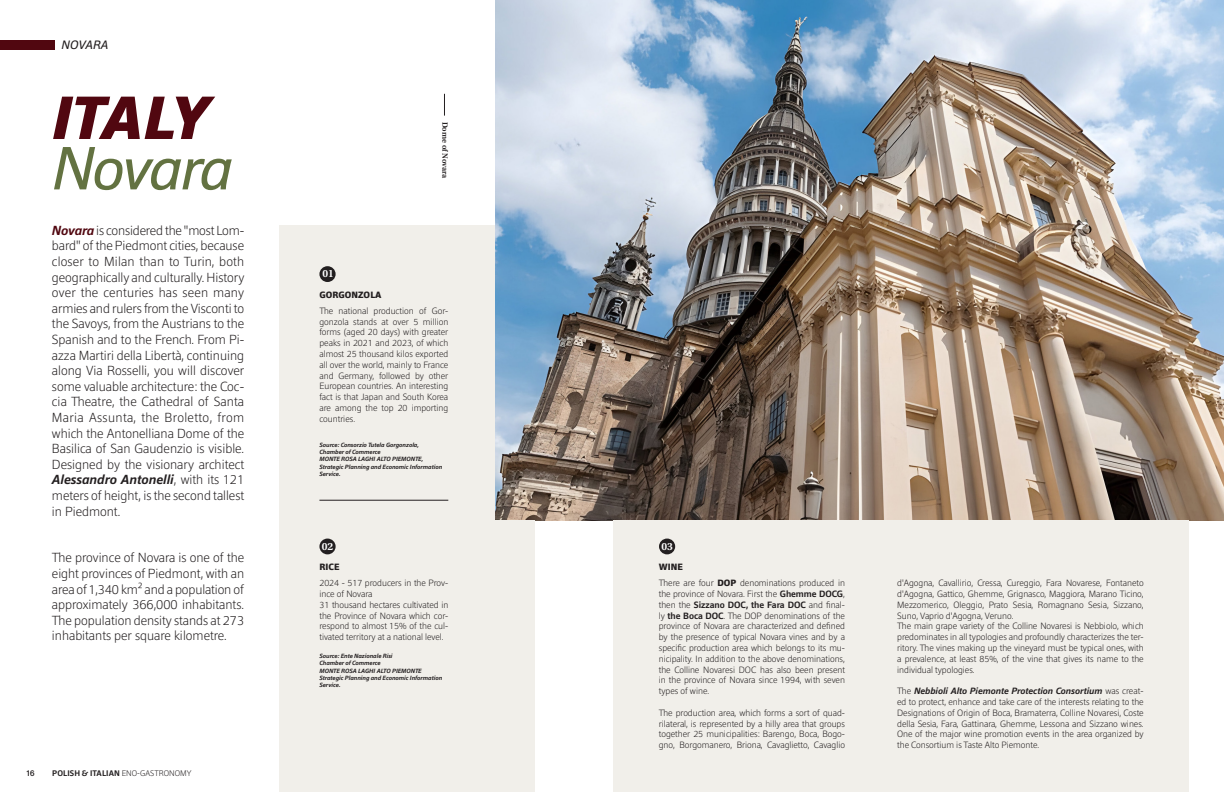
<style>
.page{position:relative;width:1224px;height:792px;background:#fff}
.page>*{position:absolute;margin:0;border:0;box-sizing:border-box;transform-origin:0 0}
.Headline__Left{font:italic 60px "Epoca Pro";letter-spacing:-.035em;color:#637241}
.Headline__Left-2{font:italic 700 60px "Epoca Pro";letter-spacing:-.04em;color:#510710}
.Body__Left_Justify{font:300 13px/15.6px "Epoca Pro";color:#231f20;text-align:justify}
.Body__Left{font:italic 12px "Epoca Pro";letter-spacing:.01em;color:#231f20}
.Subhead__Center{font:600 11px "Utopia Std";color:#fff}
.Body__Left-2{font:300 9px/10.8px "Epoca Pro";color:#231f20;text-align:justify}
.Body__Left-3{font:700 9px "Epoca Pro";letter-spacing:.01em;color:#231f20}
.t1{font:500 8px "Epoca Pro";letter-spacing:.01em;color:#231f20}
.Subhead__Left{font:600 8px "Utopia Std";color:#231f20}
.t2{font:500 8px "Forma DJR Display";color:#231f20}
.Body__Left-4{font:italic 500 6px/7.2px "Epoca Pro";color:#231f20}
.s1{font-weight:500;font-style:italic;color:#510710}
.s2{font-weight:500;font-style:italic}
.s3{font-weight:300}
.s4{font-weight:700}
.s5{font-weight:500}
</style>
<div class="page">
<img style="left:495px;top:0;width:729px;height:520px">
<div style="left:613px;top:520px;width:576px;height:272px;background:#f1efea"></div>
<div style="left:659px;top:539px;width:16px;height:15px;background:#231f20;border-radius:50%"></div>
<svg style="left:444px;top:94px;width:1px;height:22px"></svg>
<div style="left:0;top:40px;width:54px;height:10px;background:#510710"></div>
<div style="left:279px;top:225px;width:216px;height:567px;background:#f1efea"></div>
<div style="left:495px;top:521px;width:40px;height:271px;background:#f1efea"></div>
<div style="left:319px;top:266px;width:17px;height:16px;background:#231f20;border-radius:50%"></div>
<div style="left:319px;top:539px;width:17px;height:15px;background:#231f20;border-radius:50%"></div>
<hr style="left:319px;top:500px;width:129px;height:1px;background:#231f20">
<p class="Body__Left" style="left:61px;top:37px;width:48px">NOVARA</p>
<p class="Headline__Left-2" style="left:52px;top:79px;width:159px">ITALY</p>
<p class="Headline__Left" style="left:52px;top:129px;width:182px">Novara</p>
<p class="Body__Left_Justify" style="left:52px;top:222px;width:194px"><span class="s1">Novara</span> is considered the "most Lom&shy;bard" of the Piedmont cities, because closer to Milan than to Turin, both geographically and culturally. History over the centuries has seen many armies and rulers from the Visconti to the Savoys, from the Austrians to the Spanish and to the French. From Pi&shy;azza Martiri della Libertà, continuing along Via Rosselli, you will discover some valuable architecture: the Coc&shy;cia Theatre, the Cathedral of Santa Maria Assunta, the Broletto, from which the Antonelliana Dome of the Basilica of San Gaudenzio is visible.<br>Designed by the visionary architect <span class="s2">Alessandro Antonelli</span>, with its 121 meters of height, is the second tallest in Piedmont.</p>
<p class="Body__Left_Justify" style="left:52px;top:550px;width:194px">The province of Novara is one of the eight provinces of Piedmont, with an area of 1,340 km² and a population of approximately 366,000 inhabitants.<br>The population density stands at 273 inhabitants per square kilometre.</p>
<p class="t2" style="left:27px;top:768px;width:9px">16</p>
<p class="t1" style="left:52px;top:768px;width:141px">POLISH &amp; ITALIAN <span class="s3">ENO-GASTRONOMY</span></p>
<p class="Subhead__Center" style="left:323px;top:268px;width:13px">01</p>
<p class="Body__Left-3" style="left:319px;top:289px;width:64px">GORGONZOLA</p>
<p class="Subhead__Left" style="left:450px;top:122px;width:58px;rotate:90deg">Dome of Novara</p>
<p class="Body__Left-2" style="left:319px;top:305px;width:130px">The national production of Gor&shy;gonzola stands at over 5 million forms (aged 20 days) with greater peaks in 2021 and 2023, of which almost 25 thousand kilos exported all over the world, mainly to France and Germany, followed by other European countries. An interesting fact is that Japan and South Korea are among the top 20 importing countries.</p>
<p class="Body__Left-4" style="left:319px;top:441px;width:124px">Source: Consorzio Tutela Gorgonzola,<br>Chamber of Commerce<br>MONTE ROSA LAGHI ALTO PIEMONTE,<br>Strategic Planning and Economic Information<br>Service.</p>
<p class="Subhead__Center" style="left:322px;top:540px;width:13px">02</p>
<p class="Body__Left-3" style="left:319px;top:561px;width:22px">RICE</p>
<p class="Body__Left-2" style="left:319px;top:577px;width:130px">2024 - 517 producers in the Prov&shy;ince of Novara</p>
<p class="Body__Left-2" style="left:319px;top:599px;width:130px">31 thousand hectares cultivated in the Province of Novara which cor&shy;respond to almost 15% of the cul&shy;tivated territory at a national level.</p>
<p class="Body__Left-4" style="left:319px;top:652px;width:75px">Source: Ente Nazionale Risi</p>
<p class="Body__Left-4" style="left:319px;top:660px;width:63px">Chamber of Commerce</p>
<p class="Body__Left-4" style="left:319px;top:667px;width:104px">MONTE ROSA LAGHI ALTO PIEMONTE</p>
<p class="Body__Left-4" style="left:319px;top:674px;width:124px">Strategic Planning and Economic Information<br>Service.</p>
<p class="Subhead__Center" style="left:661px;top:540px;width:13px">03</p>
<p class="Body__Left-3" style="left:659px;top:561px;width:26px">WINE</p>
<p class="Body__Left-2" style="left:659px;top:577px;width:188px">There are four <span class="s4">DOP</span> denominations produced in the province of Novara. First the <span class="s5">Ghemme DOCG</span>, then the <span class="s5">Sizzano DOC, the Fara DOC</span> and final&shy;ly <span class="s5">the Boca DOC</span>. The DOP denominations of the province of Novara are characterized and defined by the presence of typical Novara vines and by a specific production area which belongs to its mu&shy;nicipality. In addition to the above denominations, the Colline Novaresi DOC has also been present in the province of Novara since 1994, with seven types of wine.</p>
<p class="Body__Left-2" style="left:659px;top:707px;width:188px">The production area, which forms a sort of quad&shy;rilateral, is represented by a hilly area that groups together 25 municipalities: Barengo, Boca, Bogo&shy;gno, Borgomanero, Briona, Cavaglietto, Cavaglio</p>
<p class="Body__Left-2" style="left:897px;top:577px;width:248px">d'Agogna, Cavallirio, Cressa, Cureggio, Fara Novarese, Fontaneto d'Agogna, Gattico, Ghemme, Grignasco, Maggiora, Marano Ticino, Mezzomerico, Oleggio, Prato Sesia, Romagnano Sesia, Sizzano, Suno, Vaprio d'Agogna, Veruno.</p>
<p class="Body__Left-2" style="left:897px;top:621px;width:248px">The main grape variety of the Colline Novaresi is Nebbiolo, which predominates in all typologies and profoundly characterizes the ter&shy;ritory. The vines making up the vineyard must be typical ones, with a prevalence, at least 85%, of the vine that gives its name to the individual typologies.</p>
<p class="Body__Left-2" style="left:897px;top:685px;width:248px">The <span class="s2">Nebbioli Alto Piemonte Protection Consortium</span> was creat&shy;ed to protect, enhance and take care of the interests relating to the Designations of Origin of Boca, Bramaterra, Colline Novaresi, Coste della Sesia, Fara, Gattinara, Ghemme, Lessona and Sizzano wines.<br>One of the major wine promotion events in the area organized by the Consortium is Taste Alto Piemonte.</p>
</div>
